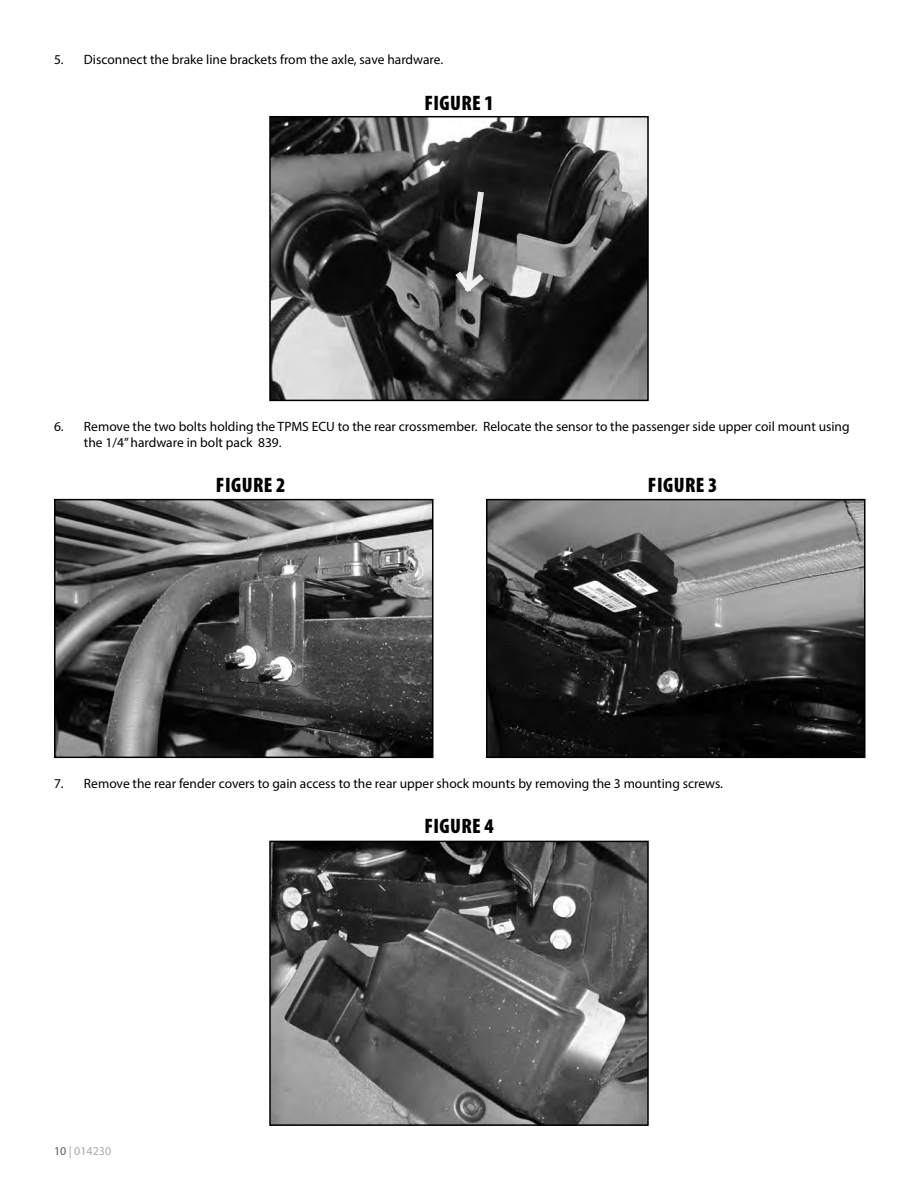
<style>
.page{position:relative;width:918px;height:1188px;background:#fff}
.page>*{position:absolute;margin:0;border:0;box-sizing:border-box;transform-origin:0 0}
.t1{font:900 condensed 21px "Myriad Pro";letter-spacing:.02em;color:#000}
.t2{font:13.5px/16.2px "Myriad Pro";color:#000}
.t3{font:12px "Myriad Pro";color:#a7a9ac}
.s1{color:#58595b}
</style>
<div class="page">
<img style="left:272px;top:119px;width:374px;height:279px">
<div style="left:269px;top:116px;width:380px;height:285px;border:2px solid #000"></div>
<svg style="left:456px;top:190px;width:29px;height:104px;background:#656565"></svg>
<img style="left:57px;top:502px;width:374px;height:253px">
<div style="left:54px;top:499px;width:380px;height:259px;border:2px solid #000"></div>
<img style="left:489px;top:502px;width:374px;height:253px">
<div style="left:486px;top:499px;width:380px;height:259px;border:2px solid #000"></div>
<img style="left:272px;top:844px;width:374px;height:279px">
<div style="left:269px;top:841px;width:380px;height:285px;border:2px solid #000"></div>
<p class="t2" style="left:54px;top:51px;width:391px">5. Disconnect the brake line brackets from the axle, save hardware.</p>
<h1 class="t1" style="left:424px;top:91px;width:71px">FIGURE 1</h1>
<p class="t2" style="left:84px;top:418px;width:767px;text-indent:-30px">6. Remove the two bolts holding the TPMS ECU to the rear crossmember. Relocate the sensor to the passenger side upper coil mount using the 1/4” hardware in bolt pack 839.</p>
<h1 class="t1" style="left:216px;top:474px;width:71px">FIGURE 2</h1>
<h1 class="t1" style="left:648px;top:474px;width:71px">FIGURE 3</h1>
<p class="t2" style="left:54px;top:775px;width:671px">7. Remove the rear fender covers to gain access to the rear upper shock mounts by removing the 3 mounting screws.</p>
<h1 class="t1" style="left:424px;top:815px;width:71px">FIGURE 4</h1>
<p class="t3" style="left:54px;top:1143px;width:59px"><span class="s1">10</span> | 014230</p>
</div>
